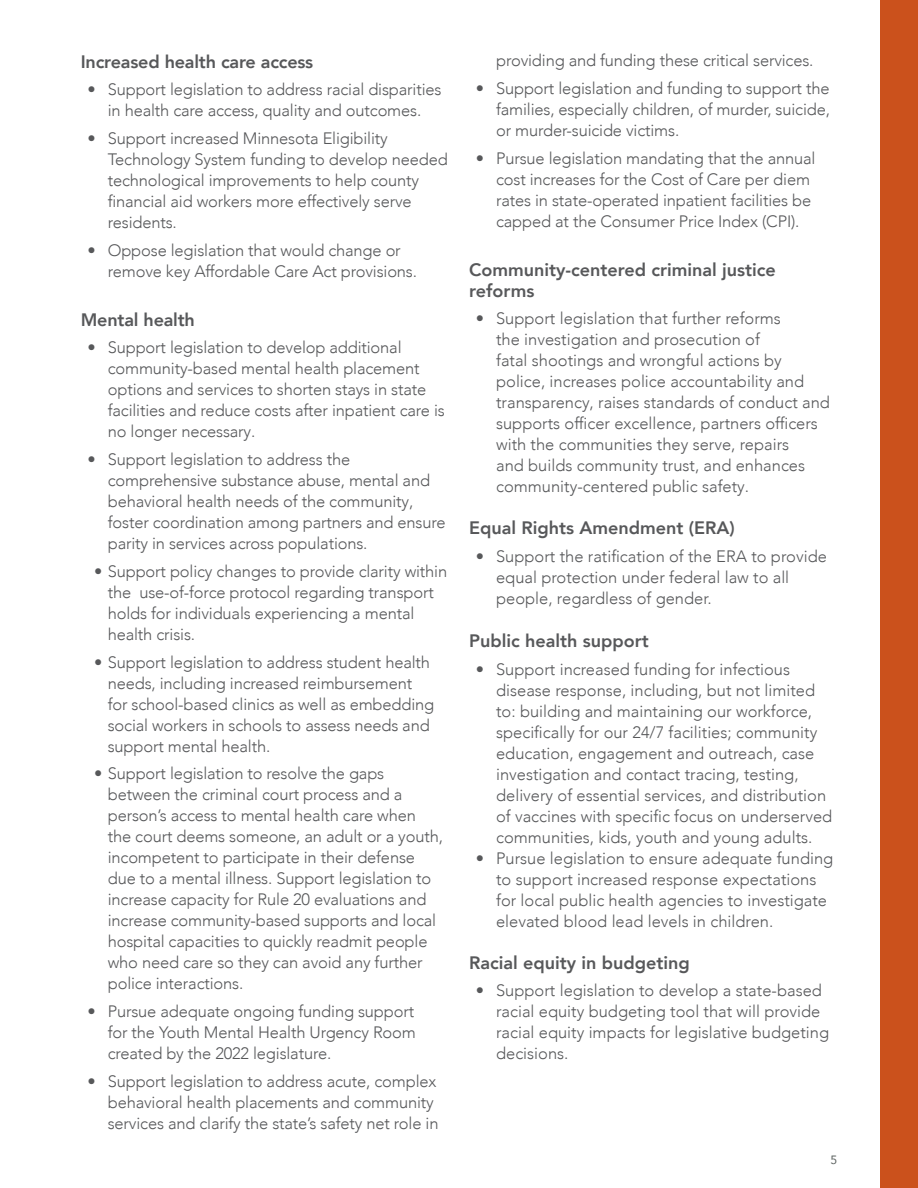
<style>
.page{position:relative;width:918px;height:1188px;background:#fff}
.page>*{position:absolute;margin:0;border:0;box-sizing:border-box;transform-origin:0 0}
.t1{font:800 18px/21px "Avenir LT Com";color:#57585a}
.t2{font:300 16.5px/21px "Avenir LT Com";letter-spacing:-.01em;color:#57585a}
.t3{font:12px "Avenir LT Com";color:#5a605e}
</style>
<div class="page">
<div style="left:880px;top:0;width:38px;height:1188px;background:#cb511c"></div>
<p class="t1" style="left:81px;top:51px;width:234px">Increased health care access</p>
<p class="t2" style="left:88px;top:79px;width:355px;text-align:center">• Support legislation to address racial disparities in health care access, quality and outcomes.</p>
<p class="t2" style="left:108px;top:128px;width:342px;text-indent:-20px">• Support increased Minnesota Eligibility Technology System funding to develop needed technological improvements to help county financial aid workers more effectively serve residents.</p>
<p class="t2" style="left:108px;top:240px;width:311px;text-indent:-20px">• Oppose legislation that would change or remove key Affordable Care Act provisions.</p>
<p class="t1" style="left:81px;top:309px;width:116px">Mental health</p>
<p class="t2" style="left:108px;top:337px;width:339px;text-indent:-20px">• Support legislation to develop additional community-based mental health placement options and services to shorten stays in state facilities and reduce costs after inpatient care is no longer necessary.</p>
<p class="t2" style="left:108px;top:449px;width:339px;text-indent:-20px">• Support legislation to address the comprehensive substance abuse, mental and behavioral health needs of the community, foster coordination among partners and ensure parity in services across populations.</p>
<p class="t2" style="left:108px;top:561px;width:341px;text-indent:-14px">• Support policy changes to provide clarity within the use-of-force protocol regarding transport holds for individuals experiencing a mental health crisis.</p>
<p class="t2" style="left:108px;top:651px;width:328px;text-indent:-14px">• Support legislation to address student health needs, including increased reimbursement for school-based clinics as well as embedding social workers in schools to assess needs and support mental health.</p>
<p class="t2" style="left:108px;top:763px;width:337px;text-indent:-14px">• Support legislation to resolve the gaps between the criminal court process and a person’s access to mental health care when the court deems someone, an adult or a youth, incompetent to participate in their defense due to a mental illness. Support legislation to increase capacity for Rule 20 evaluations and increase community-based supports and local hospital capacities to quickly readmit people who need care so they can avoid any further police interactions.</p>
<p class="t2" style="left:108px;top:1001px;width:310px;text-align:justify;text-indent:-20px">• Pursue adequate ongoing funding support for the Youth Mental Health Urgency Room created by the 2022 legislature.</p>
<p class="t2" style="left:108px;top:1071px;width:332px;text-indent:-20px">• Support legislation to address acute, complex behavioral health placements and community services and clarify the state’s safety net role in</p>
<p class="t2" style="left:496px;top:50px;width:319px">providing and funding these critical services.</p>
<p class="t2" style="left:496px;top:78px;width:335px;text-align:justify;text-indent:-20px">• Support legislation and funding to support the families, especially children, of murder, suicide, or murder-suicide victims.</p>
<p class="t2" style="left:496px;top:148px;width:321px;text-indent:-20px">• Pursue legislation mandating that the annual cost increases for the Cost of Care per diem rates in state-operated inpatient facilities be capped at the Consumer Price Index (CPI).</p>
<p class="t1" style="left:469px;top:259px;width:308px">Community-centered criminal justice reforms</p>
<p class="t2" style="left:496px;top:308px;width:335px;text-indent:-20px">• Support legislation that further reforms<br>the investigation and prosecution of<br>fatal shootings and wrongful actions by police, increases police accountability and transparency, raises standards of conduct and supports officer excellence, partners officers with the communities they serve, repairs<br>and builds community trust, and enhances community-centered public safety.</p>
<p class="t1" style="left:469px;top:518px;width:267px">Equal Rights Amendment (ERA)</p>
<p class="t2" style="left:496px;top:546px;width:332px;text-indent:-20px">• Support the ratification of the ERA to provide equal protection under federal law to all people, regardless of gender.</p>
<p class="t1" style="left:469px;top:630px;width:181px">Public health support</p>
<p class="t2" style="left:496px;top:658px;width:338px;text-indent:-20px">• Support increased funding for infectious disease response, including, but not limited to: building and maintaining our workforce, specifically for our 24/7 facilities; community education, engagement and outreach, case investigation and contact tracing, testing, delivery of essential services, and distribution of vaccines with specific focus on underserved communities, kids, youth and young adults.</p>
<p class="t2" style="left:496px;top:847px;width:339px;text-indent:-20px">• Pursue legislation to ensure adequate funding to support increased response expectations for local public health agencies to investigate elevated blood lead levels in children.</p>
<p class="t1" style="left:469px;top:952px;width:222px">Racial equity in budgeting</p>
<p class="t2" style="left:496px;top:980px;width:335px;text-indent:-20px">• Support legislation to develop a state-based racial equity budgeting tool that will provide racial equity impacts for legislative budgeting decisions.</p>
<p class="t3" style="left:831px;top:1152px;width:8px">5</p>
</div>
